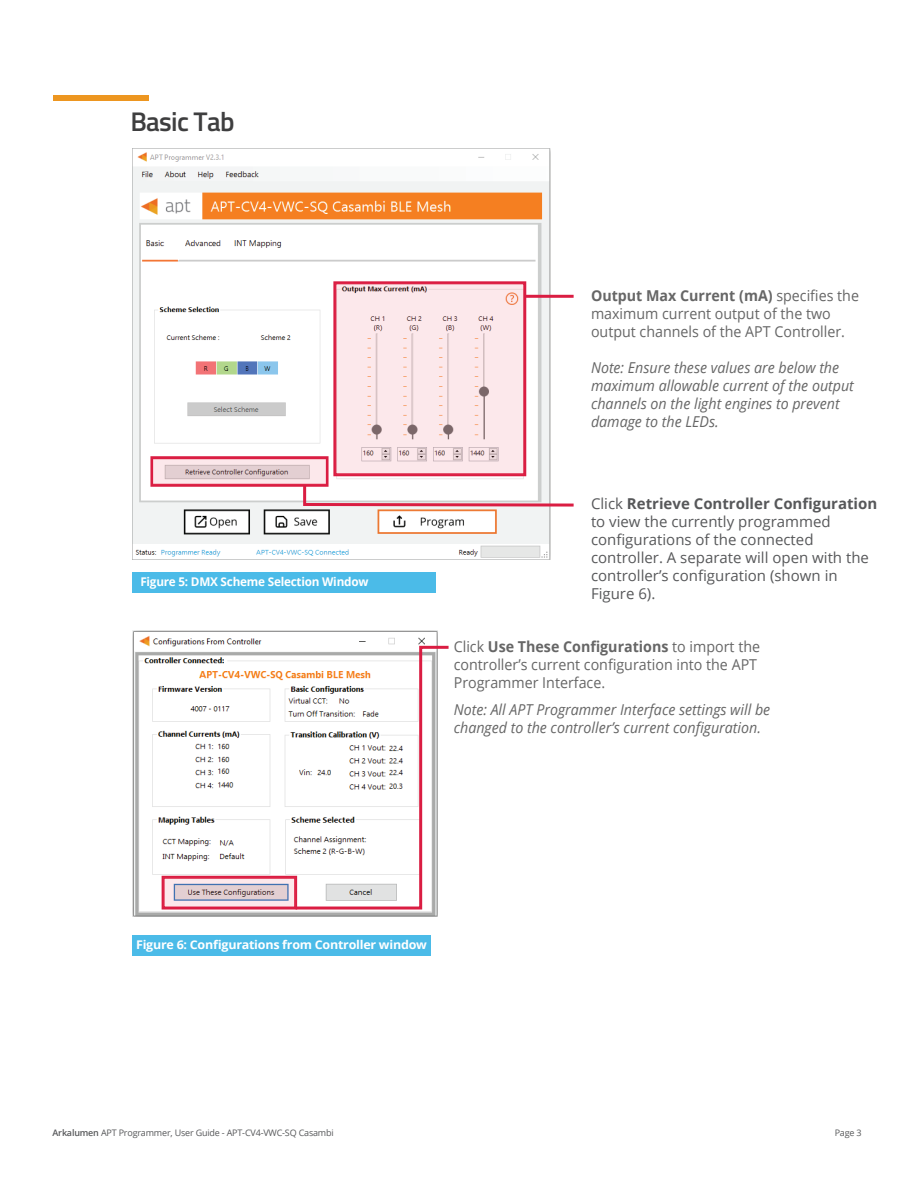
<style>
.page{position:relative;width:918px;height:1188px;background:#fff}
.page>*{position:absolute;margin:0;border:0;box-sizing:border-box;transform-origin:0 0}
.t1{font:600 27px "Titillium Web";letter-spacing:-.025em;color:#3e3e3f}
.t2{font:italic 15px/18px "Open Sans";color:#666;scale:.95 1}
.t3{font:15px/18px "Open Sans";color:#666;scale:.95 1}
.t4{font:15px/18px "Open Sans";color:#57585a}
.t5{font:700 12px "Open Sans";letter-spacing:-.02em;color:#fff;scale:1.04 1}
.t6{font:700 12px "Open Sans";letter-spacing:-.02em;color:#fff}
.t7{font:9px "Open Sans";letter-spacing:-.02em;color:#57585a}
.s1{font-weight:700}
.s2{font-weight:600}
</style>
<div class="page">
<img style="left:133px;top:630px;width:304px;height:287px">
<img style="left:133px;top:148px;width:417px;height:412px">
<div style="left:53px;top:95px;width:96px;height:5px;background:#ed9620"></div>
<div style="left:132px;top:572px;width:303px;height:20px;background:#4bbbe8"></div>
<img style="left:150px;top:456px;width:179px;height:31px">
<div style="left:333px;top:281px;width:193px;height:195px;border:3px solid #da1d42"></div>
<hr style="left:526px;top:295px;width:48px;height:3px;background:#da1d42">
<svg style="left:302px;top:482px;width:272px;height:26px"></svg>
<svg style="left:335px;top:283px;width:188px;height:192px;background:#f6dde1"></svg>
<svg style="left:153px;top:459px;width:173px;height:26px;background:#e6c9ce"></svg>
<div style="left:133px;top:935px;width:298px;height:20px;background:#4bbbe8"></div>
<div style="left:162px;top:876px;width:135px;height:34px;border:3px solid #da1d42"></div>
<svg style="left:163px;top:877px;width:130px;height:30px;background:#d8bcc7"></svg>
<svg style="left:293px;top:644px;width:156px;height:267px"></svg>
<h1 class="t1" style="left:130px;top:101px;width:106px">Basic Tab</h1>
<p class="t6" style="left:140px;top:573px;width:230px">Figure 5: DMX Scheme Selection Window</p>
<p class="t3" style="left:591px;top:286px;width:284px"><span class="s1">Output Max Current (mA)</span> specifies the maximum current output of the two output channels of the APT Controller.</p>
<p class="t2" style="left:591px;top:358px;width:278px">Note: Ensure these values are below the maximum allowable current of the output channels on the light engines to prevent damage to the LEDs.</p>
<p class="t4" style="left:591px;top:494px;width:288px">Click <span class="s1">Retrieve Controller Configuration </span>to view the currently programmed configurations of the connected controller. A separate will open with the controller’s configuration (shown in Figure 6).</p>
<p class="t3" style="left:454px;top:637px;width:324px">Click <span class="s1">Use These Configurations</span> to import the controller’s current configuration into the APT<br>Programmer Interface.</p>
<p class="t2" style="left:454px;top:700px;width:335px">Note: All APT Programmer Interface settings will be changed to the controller’s current configuration.</p>
<p class="t5" style="left:136px;top:937px;width:281px">Figure 6: Configurations from Controller window</p>
<p class="t7" style="left:53px;top:1127px;width:283px"><span class="s2">Arkalumen</span> APT Programmer, User Guide - APT-CV4-VWC-SQ Casambi</p>
<p class="t7" style="left:835px;top:1127px;width:29px">Page 3</p>
</div>
